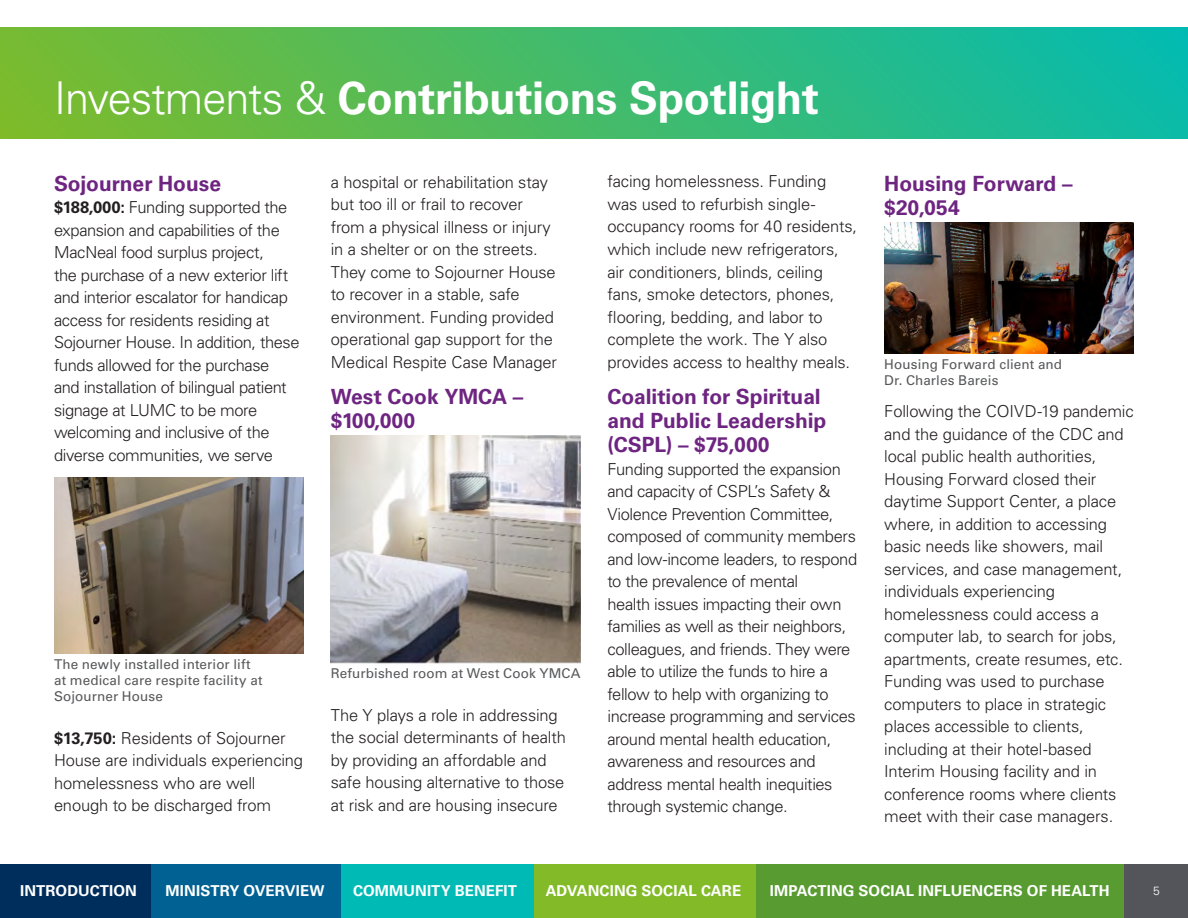
<style>
.page{position:relative;width:1188px;height:918px;background:#fff}
.page>*{position:absolute;margin:0;border:0;box-sizing:border-box;transform-origin:0 0}
.t1{font:700 45px "Univers LT Std";letter-spacing:-.005em;color:#fff;scale:.96 1}
.t2{font:700 21px/24px "Univers LT Std";color:#6e2581}
.t3{font:300 16.5px/22.5px "Univers LT Std";letter-spacing:-.015em;color:#231f20}
.t4{font:700 15px "Univers LT Std";letter-spacing:.005em;color:#fff}
.t5{font:13.5px/16.2px "Univers LT Std";letter-spacing:.01em;color:#57585a}
.t6{font:300 12px "Univers LT Std";color:#fff}
.s1{font-weight:300}
.s2{font-weight:700}
</style>
<div class="page">
<div style="left:756px;top:864px;width:368px;height:54px;background:#589b31"></div>
<div style="left:151px;top:864px;width:599px;height:54px;background:#006192"></div>
<div style="left:534px;top:864px;width:222px;height:54px;background:#82bb27"></div>
<div style="left:341px;top:864px;width:193px;height:54px;background:#00bbb5"></div>
<div style="left:0;top:864px;width:151px;height:54px;background:#002e5c"></div>
<div style="left:1124px;top:864px;width:64px;height:54px;background:#54555a"></div>
<div style="left:0;top:27px;width:1188px;height:112px;background:linear-gradient(to right,#7cbb2c,#07bbad)"></div>
<img style="left:54px;top:478px;width:250px;height:176px">
<img style="left:331px;top:435px;width:249px;height:229px">
<img style="left:884px;top:223px;width:250px;height:131px">
<h1 class="t1" style="left:54px;top:71px;width:798px"><span class="s1">Investments &amp;</span> Contributions Spotlight</h1>
<p class="t2" style="left:54px;top:171px;width:169px">Sojourner House</p>
<p class="t3" style="left:54px;top:196px;width:247px"><span class="s2">$188,000:</span> Funding supported the expansion and capabilities of the<br>MacNeal food surplus project,<br>the purchase of a new exterior lift and interior escalator for handicap access for residents residing at<br>Sojourner House. In addition, these funds allowed for the purchase<br>and installation of bilingual patient signage at LUMC to be more welcoming and inclusive of the diverse communities, we serve</p>
<p class="t3" style="left:331px;top:170px;width:228px">a hospital or rehabilitation stay but too ill or frail to recover from a physical illness or injury in a shelter or on the streets.<br>They come to Sojourner House to recover in a stable, safe environment. Funding provided operational gap support for the<br>Medical Respite Case Manager</p>
<p class="t2" style="left:331px;top:385px;width:194px">West Cook YMCA – $100,000</p>
<p class="t5" style="left:54px;top:656px;width:210px">The newly installed interior lift at medical care respite facility at<br>Sojourner House</p>
<p class="t5" style="left:331px;top:665px;width:251px">Refurbished room at West Cook YMCA</p>
<p class="t3" style="left:54px;top:727px;width:251px"><span class="s2">$13,750:</span> Residents of Sojourner<br>House are individuals experiencing homelessness who are well enough to be discharged from</p>
<p class="t3" style="left:331px;top:704px;width:237px">The Y plays a role in addressing the social determinants of health by providing an affordable and safe housing alternative to those at risk and are housing insecure</p>
<p class="t3" style="left:608px;top:170px;width:251px">facing homelessness. Funding was used to refurbish single&shy;occupancy rooms for 40 residents, which include new refrigerators, air conditioners, blinds, ceiling fans, smoke detectors, phones, flooring, bedding, and labor to complete the work. The Y also provides access to healthy meals.</p>
<p class="t2" style="left:608px;top:385px;width:220px">Coalition for Spiritual and Public Leadership (CSPL) – $75,000</p>
<p class="t3" style="left:608px;top:458px;width:251px">Funding supported the expansion and capacity of CSPL’s Safety &amp;<br>Violence Prevention Committee, composed of community members and low-income leaders, to respond to the prevalence of mental<br>health issues impacting their own families as well as their neighbors, colleagues, and friends. They were able to utilize the funds to hire a fellow to help with organizing to increase programming and services around mental health education, awareness and resources and address mental health inequities through systemic change.</p>
<p class="t2" style="left:884px;top:171px;width:190px">Housing Forward – $20,054</p>
<p class="t5" style="left:884px;top:356px;width:179px">Housing Forward client and<br>Dr. Charles Bareis</p>
<p class="t3" style="left:884px;top:400px;width:251px">Following the COIVD-19 pandemic and the guidance of the CDC and local public health authorities,<br>Housing Forward closed their daytime Support Center, a place where, in addition to accessing basic needs like showers, mail services, and case management, individuals experiencing homelessness could access a computer lab, to search for jobs, apartments, create resumes, etc.<br>Funding was used to purchase computers to place in strategic places accessible to clients, including at their hotel-based<br>Interim Housing facility and in conference rooms where clients meet with their case managers.</p>
<p class="t4" style="left:20px;top:882px;width:118px">INTRODUCTION</p>
<p class="t4" style="left:166px;top:882px;width:160px">MINISTRY OVERVIEW</p>
<p class="t4" style="left:353px;top:882px;width:166px">COMMUNITY BENEFIT</p>
<p class="t4" style="left:546px;top:882px;width:197px">ADVANCING SOCIAL CARE</p>
<p class="t4" style="left:770px;top:882px;width:341px">IMPACTING SOCIAL INFLUENCERS OF HEALTH</p>
<p class="t6" style="left:1153px;top:884px;width:8px">5</p>
</div>
